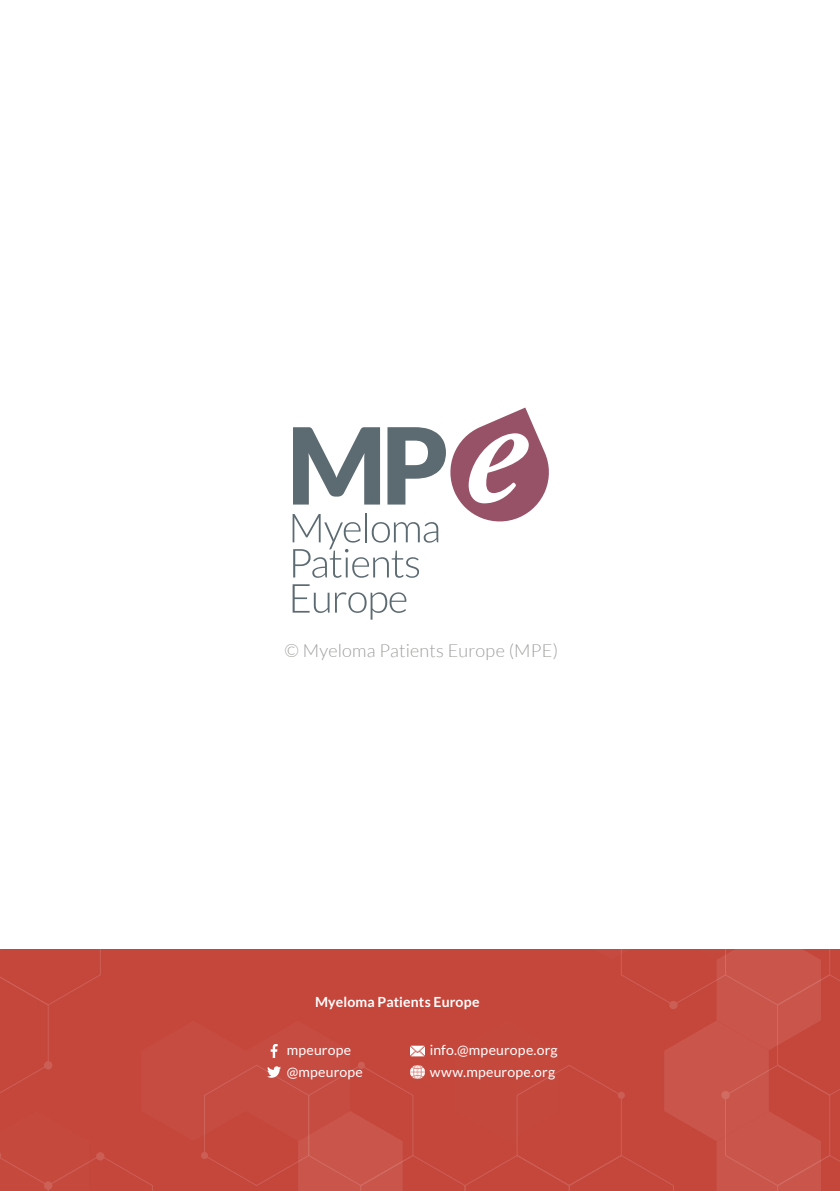
<style>
.page{position:relative;width:840px;height:1191px;background:#fff}
.page>*{position:absolute;margin:0;border:0;box-sizing:border-box;transform-origin:0 0}
.t1{font:300 18px "Lato";letter-spacing:.01em;color:#9d9d9c}
.t2{font:14px/22px "Lato";letter-spacing:.015em;color:#fff}
.t3{font:700 14px "Lato";letter-spacing:.01em;color:#fff}
</style>
<div class="page">
<svg style="left:0;top:949px;width:839px;height:242px;background:#c5493e"></svg>
<svg style="left:357px;top:1061px;width:8px;height:7px"></svg>
<div style="left:617px;top:1091px;width:7px;height:7px;background:#cc5f55;border-radius:50%"></div>
<div style="left:201px;top:1152px;width:7px;height:7px;background:#cc5f55;border-radius:50%"></div>
<div style="left:669px;top:1000px;width:8px;height:9px;background:#cc5f55;border-radius:50%"></div>
<div style="left:44px;top:1181px;width:8px;height:8px;background:#cd6158;border-radius:50%"></div>
<div style="left:96px;top:1152px;width:8px;height:8px;background:#cc5f55;border-radius:50%"></div>
<div style="left:44px;top:1061px;width:8px;height:8px;background:#cc5f55;border-radius:50%"></div>
<div style="left:721px;top:1091px;width:8px;height:8px;background:#d16c63;border-radius:50%"></div>
<svg style="left:292px;top:407px;width:257px;height:171px"></svg>
<svg style="left:292px;top:584px;width:37px;height:29px"></svg>
<svg style="left:335px;top:592px;width:71px;height:27px"></svg>
<img style="left:267px;top:1065px;width:14px;height:13px">
<img style="left:267px;top:1044px;width:14px;height:13px">
<img style="left:410px;top:1065px;width:14px;height:13px">
<img style="left:410px;top:1044px;width:14px;height:13px">
<p class="t1" style="left:284px;top:641px;width:275px">© Myeloma Patients Europe (MPE)</p>
<p class="t3" style="left:315px;top:993px;width:166px">Myeloma Patients Europe</p>
<p class="t2" style="left:286px;top:1038px;width:78px">mpeurope @mpeurope</p>
<p class="t2" style="left:429px;top:1038px;width:129px">info.@mpeurope.org www.mpeurope.org</p>
</div>
